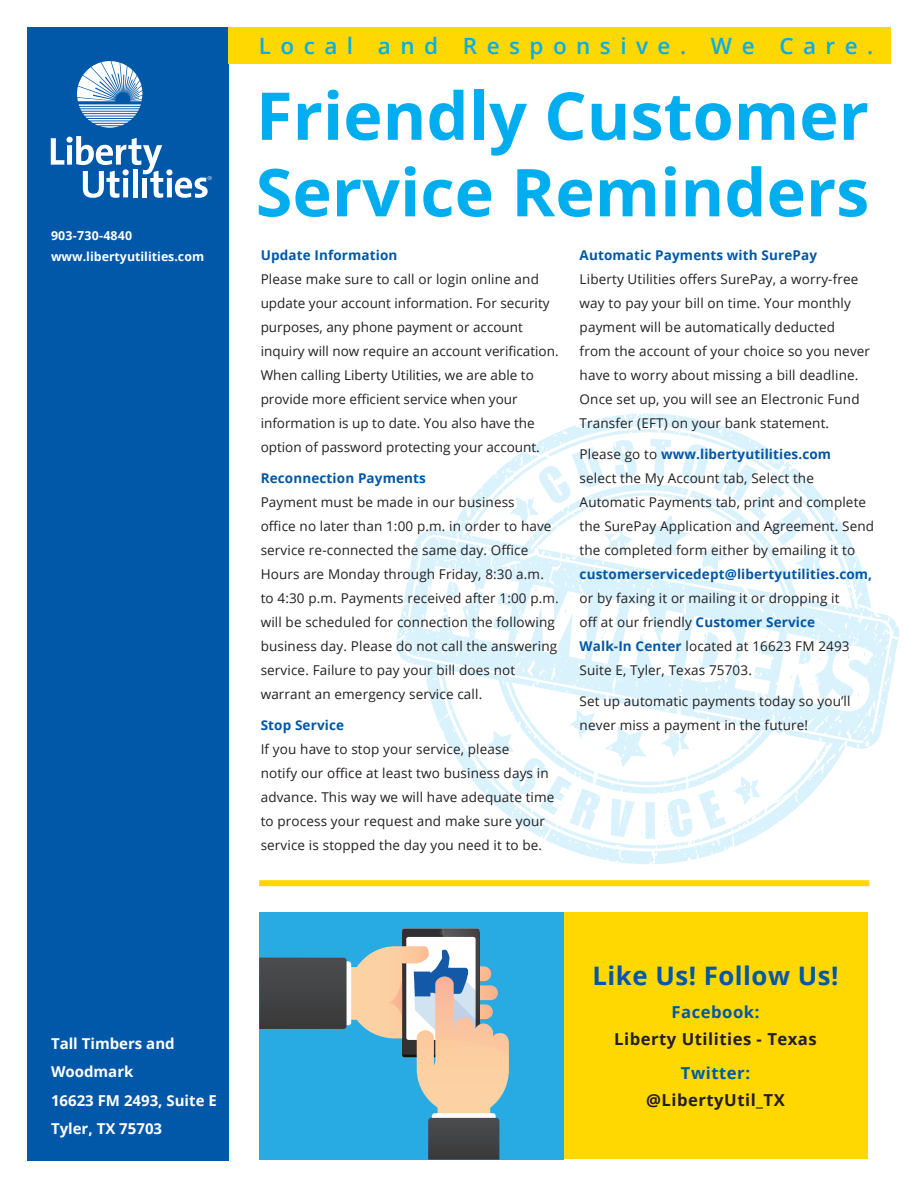
<style>
.page{position:relative;width:918px;height:1188px;background:#fff}
.page>*{position:absolute;margin:0;border:0;box-sizing:border-box;transform-origin:0 0}
.t1{font:700 66px/76.5px "Open Sans";color:#00aeef}
.t2{font:700 25.5px "Open Sans";letter-spacing:.02em;color:#0157a8}
.t3{font:600 22.5px "Open Sans";letter-spacing:.42em;color:#00aeef}
.t4{font:700 16.5px/27px "Open Sans";letter-spacing:.03em;color:#231f20;text-align:center}
.t5{font:700 15px "Open Sans";color:#fff}
.t6{font:13.5px/24px "Open Sans";letter-spacing:.01em;color:#231f20}
.t7{font:700 12.3px "Open Sans";color:#fff}
.t8{font:700 12.3px "Open Sans";letter-spacing:.02em;color:#fff}
.s1{font-weight:700;color:#0157a8}
.s2{color:#0157a8}
</style>
<div class="page">
<svg style="left:396px;top:413px;width:503px;height:451px"></svg>
<svg style="left:666px;top:641px;width:208px;height:71px"></svg>
<div style="left:645px;top:802px;width:10px;height:37px;background:#d9f2fc"></div>
<svg style="left:537px;top:446px;width:67px;height:60px"></svg>
<svg style="left:612px;top:435px;width:60px;height:44px"></svg>
<svg style="left:681px;top:443px;width:130px;height:103px"></svg>
<svg style="left:664px;top:777px;width:90px;height:61px"></svg>
<svg style="left:492px;top:736px;width:153px;height:101px"></svg>
<div style="left:27px;top:27px;width:202px;height:1134px;background:#0157a8"></div>
<div style="left:229px;top:27px;width:662px;height:37px;background:#ffd801"></div>
<div style="left:259px;top:880px;width:610px;height:6px;background:#ffd801"></div>
<svg style="left:51px;top:136px;width:161px;height:62px"></svg>
<svg style="left:77px;top:61px;width:65px;height:67px"></svg>
<div style="left:259px;top:913px;width:305px;height:247px;background:#27abe2"></div>
<svg style="left:259px;top:928px;width:250px;height:232px"></svg>
<div style="left:564px;top:913px;width:303px;height:246px;background:#ffd801"></div>
<p class="t8" style="left:51px;top:227px;width:83px">903-730-4840</p>
<p class="t7" style="left:51px;top:248px;width:155px">www.libertyutilities.com</p>
<p class="t3" style="left:259px;top:31px;width:616px">Local and Responsive. We Care.</p>
<p class="t1" style="left:256px;top:76px;width:615px">Friendly Customer<br>Service Reminders</p>
<p class="t6" style="left:261px;top:243px;width:299px"><span class="s1">Update Information<br></span>Please make sure to call or login online and update your account information. For security purposes, any phone payment or account inquiry will now require an account verification.<br>When calling Liberty Utilities, we are able to provide more efficient service when your information is up to date. You also have the option of password protecting your account.</p>
<p class="t6" style="left:261px;top:466px;width:300px"><span class="s1">Reconnection Payments<br></span>Payment must be made in our business<br>office no later than 1:00 p.m. in order to have service re-connected the same day. Office Hours are Monday through Friday, 8:30 a.m. to 4:30 p.m. Payments received after 1:00 p.m. will be scheduled for connection the following business day. Please do not call the answering service. Failure to pay your bill does not warrant an emergency service call.</p>
<p class="t6" style="left:261px;top:712px;width:295px"><span class="s1">Stop Service<br></span>If you have to stop your service, please<br>notify our office at least two business days in advance. This way we will have adequate time to process your request and make sure your service is stopped the day you need it to be.</p>
<p class="t6" style="left:580px;top:243px;width:292px"><span class="s1">Automatic Payments with SurePay<br></span>Liberty Utilities offers SurePay, a worry-free way to pay your bill on time. Your monthly payment will be automatically deducted<br>from the account of your choice so you never have to worry about missing a bill deadline.<br>Once set up, you will see an Electronic Fund Transfer (EFT) on your bank statement.</p>
<p class="t6" style="left:580px;top:442px;width:296px">Please go to <span class="s1">www.libertyutilities.com<br></span>select the My Account tab, Select the Automatic Payments tab, print and complete the SurePay Application and Agreement. Send the completed form either by emailing it to <span class="s1">customerservicedept@libertyutilities.com, </span>or by faxing it or mailing it or dropping it<br>off at our friendly <span class="s1">Customer Service<br>Walk-In Center</span> located at 16623 FM 2493<br>Suite E, Tyler, Texas 75703.</p>
<p class="t6" style="left:580px;top:688px;width:272px">Set up automatic payments today so you’ll never miss a payment in the future!</p>
<p class="t5" style="left:51px;top:1032px;width:125px">Tall Timbers and</p>
<p class="t5" style="left:51px;top:1061px;width:84px">Woodmark</p>
<p class="t5" style="left:51px;top:1089px;width:167px">16623 FM 2493, Suite E</p>
<p class="t5" style="left:51px;top:1118px;width:113px">Tyler, TX 75703</p>
<p class="t2" style="left:593px;top:958px;width:248px">Like Us! Follow Us!</p>
<p class="t4" style="left:614px;top:999px;width:204px"><span class="s2">Facebook:<br></span>Liberty Utilities - Texas</p>
<p class="t4" style="left:646px;top:1059px;width:140px"><span class="s2">Twitter: </span>@LibertyUtil_TX</p>
</div>
